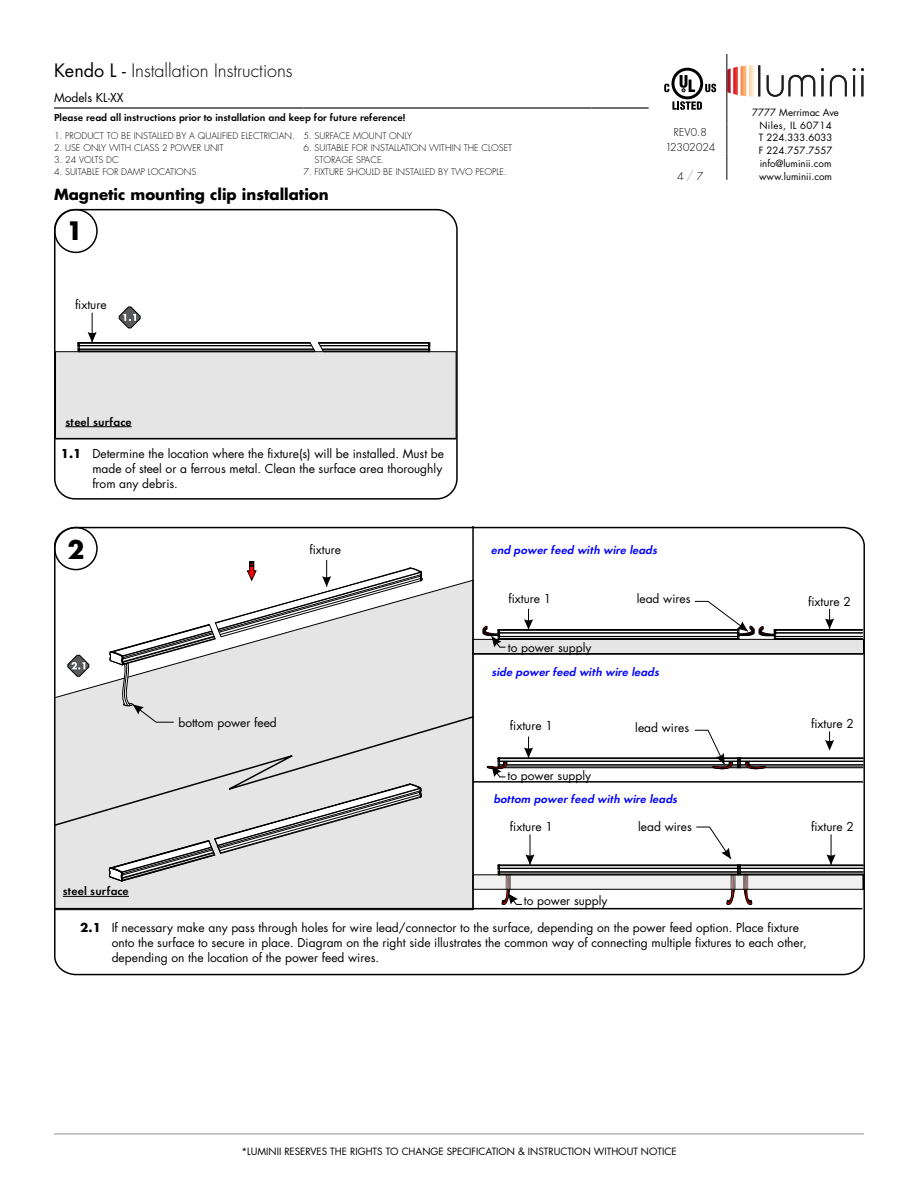
<style>
.page{position:relative;width:918px;height:1188px;background:#fff}
.page>*{position:absolute;margin:0;border:0;box-sizing:border-box;transform-origin:0 0}
.t1{font:700 24.75px "Futura";color:#000}
.t2{font:300 18px "Futura";color:#000}
.t3{font:700 15px "Futura";color:#000}
.t4{font:12px/15px "Futura";color:#000}
.t5{font:12px "Futura Demi Bold Oblique DTC";color:#00f}
.t6{font:12px "Futura Demi Bold DTC";letter-spacing:.01em;color:#000}
.t7{font:12px/15px "Futura Light DTC";letter-spacing:-.04em;color:#000;text-align:center}
.t8{font:10.5px "Futura Demi Bold DTC";color:#000}
.t9{font:9.75px/12.8px "Futura";color:#000;text-align:center}
.t10{font:300 9px/12px "Futura";color:#000}
.s1{font-weight:400}
.s2{color:#93918f}
.s3{font-weight:700}
</style>
<div class="page">
<hr style="left:54px;top:107px;width:249px;height:2px;background:#000">
<hr style="left:303px;top:107px;width:288px;height:2px;background:#000">
<hr style="left:591px;top:107px;width:58px;height:2px;background:#000">
<hr style="left:726px;top:54px;width:1px;height:54px;background:#000">
<svg style="left:726px;top:108px;width:1px;height:72px"></svg>
<svg style="left:672px;top:101px;width:30px;height:9px"></svg>
<svg style="left:705px;top:84px;width:11px;height:8px"></svg>
<svg style="left:672px;top:68px;width:31px;height:31px"></svg>
<div style="left:674px;top:71px;width:26px;height:25px;background:#fff;border-radius:50%"></div>
<svg style="left:680px;top:75px;width:15px;height:17px"></svg>
<svg style="left:664px;top:84px;width:5px;height:8px"></svg>
<svg style="left:727px;top:65px;width:137px;height:32px"></svg>
<hr style="left:54px;top:1134px;width:810px;height:1px;background:#93918f">
<svg style="left:54px;top:526px;width:811px;height:450px"></svg>
<div style="left:56px;top:352px;width:400px;height:87px;background:#e5e5e5"></div>
<svg style="left:119px;top:307px;width:22px;height:21px"></svg>
<hr style="left:92px;top:313px;width:1px;height:30px;background:#000">
<svg style="left:88px;top:332px;width:9px;height:10px"></svg>
<hr style="left:56px;top:438px;width:400px;height:1px;background:#000">
<hr style="left:320px;top:346px;width:110px;height:1px;background:#000">
<hr style="left:78px;top:346px;width:234px;height:1px;background:#000">
<hr style="left:320px;top:345px;width:110px;height:1px;background:#000">
<hr style="left:78px;top:345px;width:234px;height:1px;background:#000">
<hr style="left:322px;top:349px;width:108px;height:1px;background:#000">
<hr style="left:78px;top:349px;width:236px;height:1px;background:#000">
<hr style="left:324px;top:351px;width:105px;height:1px;background:#000">
<hr style="left:79px;top:351px;width:236px;height:1px;background:#000">
<hr style="left:78px;top:343px;width:232px;height:1px;background:#000">
<hr style="left:319px;top:343px;width:111px;height:1px;background:#000">
<hr style="left:318px;top:342px;width:111px;height:1px;background:#000">
<hr style="left:78px;top:342px;width:232px;height:1px;background:#000">
<svg style="left:310px;top:342px;width:14px;height:10px"></svg>
<hr style="left:66px;top:426px;width:66px;height:1px;background:#000">
<div style="left:54px;top:209px;width:44px;height:44px;border:2px solid #000;border-radius:50%"></div>
<div style="left:54px;top:209px;width:404px;height:291px;border:2px solid #000;border-radius:20px"></div>
<h2 class="t2" style="left:54px;top:59px;width:240px"><span class="s1">Kendo L -</span> Installation Instructions</h2>
<p class="t4" style="left:54px;top:90px;width:71px">Models KL-XX</p>
<p class="t8" style="left:54px;top:111px;width:353px">Please read all instructions prior to installation and keep for future reference!</p>
<p class="t10" style="left:54px;top:130px;width:242px">1. PRODUCT TO BE INSTALLED BY A QUALIFIED ELECTRICIAN.</p>
<p class="t10" style="left:54px;top:142px;width:171px">2. USE ONLY WITH CLASS 2 POWER UNIT</p>
<p class="t10" style="left:54px;top:154px;width:66px">3. 24 VOLTS DC</p>
<p class="t10" style="left:54px;top:166px;width:144px">4. SUITABLE FOR DAMP LOCATIONS</p>
<p class="t10" style="left:303px;top:130px;width:110px">5. SURFACE MOUNT ONLY</p>
<p class="t10" style="left:315px;top:142px;width:199px;text-indent:-11px">6. SUITABLE FOR INSTALLATION WITHIN THE CLOSET<br>STORAGE SPACE.</p>
<p class="t10" style="left:303px;top:166px;width:205px">7. FIXTURE SHOULD BE INSTALLED BY TWO PEOPLE.</p>
<p class="t3" style="left:54px;top:184px;width:276px">Magnetic mounting clip installation</p>
<h1 class="t1" style="left:66px;top:213px;width:18px">1</h1>
<p class="t4" style="left:75px;top:296px;width:33px">fixture</p>
<p class="t7" style="left:665px;top:124px;width:52px">REV0.8<br>12302024</p>
<p class="t7" style="left:677px;top:169px;width:28px">4 <span class="s2">/</span> 7</p>
<p class="t9" style="left:752px;top:106px;width:88px">7777 Merrimac Ave<br>Niles, IL 60714<br>T 224.333.6033<br>F 224.757.7557 info@luminii.com www.luminii.com</p>
<p class="t6" style="left:66px;top:414px;width:68px">steel surface</p>
<p class="t4" style="left:92px;top:446px;width:353px;text-indent:-31px"><span class="s3">1.1</span> Determine the location where the fixture(s) will be installed. Must be made of steel or a ferrous metal. Clean the surface area thoroughly from any debris.</p>
<h1 class="t1" style="left:67px;top:532px;width:18px">2</h1>
<p class="t4" style="left:310px;top:542px;width:33px">fixture</p>
<p class="t5" style="left:491px;top:543px;width:168px">end power feed with wire leads</p>
<p class="t4" style="left:508px;top:591px;width:44px">fixture 1</p>
<p class="t4" style="left:508px;top:640px;width:85px">to power supply</p>
<p class="t4" style="left:637px;top:591px;width:55px">lead wires</p>
<p class="t4" style="left:808px;top:594px;width:44px">fixture 2</p>
<p class="t4" style="left:178px;top:714px;width:100px">bottom power feed</p>
<p class="t6" style="left:63px;top:884px;width:68px">steel surface</p>
<p class="t5" style="left:492px;top:665px;width:169px">side power feed with wire leads</p>
<p class="t4" style="left:510px;top:718px;width:44px">fixture 1</p>
<p class="t4" style="left:811px;top:716px;width:44px">fixture 2</p>
<p class="t4" style="left:635px;top:720px;width:55px">lead wires</p>
<p class="t4" style="left:508px;top:768px;width:85px">to power supply</p>
<p class="t5" style="left:493px;top:792px;width:185px">bottom power feed with wire leads</p>
<p class="t4" style="left:510px;top:819px;width:44px">fixture 1</p>
<p class="t4" style="left:524px;top:893px;width:85px">to power supply</p>
<p class="t4" style="left:638px;top:819px;width:55px">lead wires</p>
<p class="t4" style="left:811px;top:819px;width:44px">fixture 2</p>
<p class="t4" style="left:112px;top:920px;width:697px;text-indent:-31px"><span class="s3">2.1</span> If necessary make any pass through holes for wire lead/connector to the surface, depending on the power feed option. Place fixture onto the surface to secure in place. Diagram on the right side illustrates the common way of connecting multiple fixtures to each other, depending on the location of the power feed wires.</p>
<p class="t9" style="left:241px;top:1145px;width:437px">*LUMINII RESERVES THE RIGHTS TO CHANGE SPECIFICATION &amp; INSTRUCTION WITHOUT NOTICE</p>
</div>
